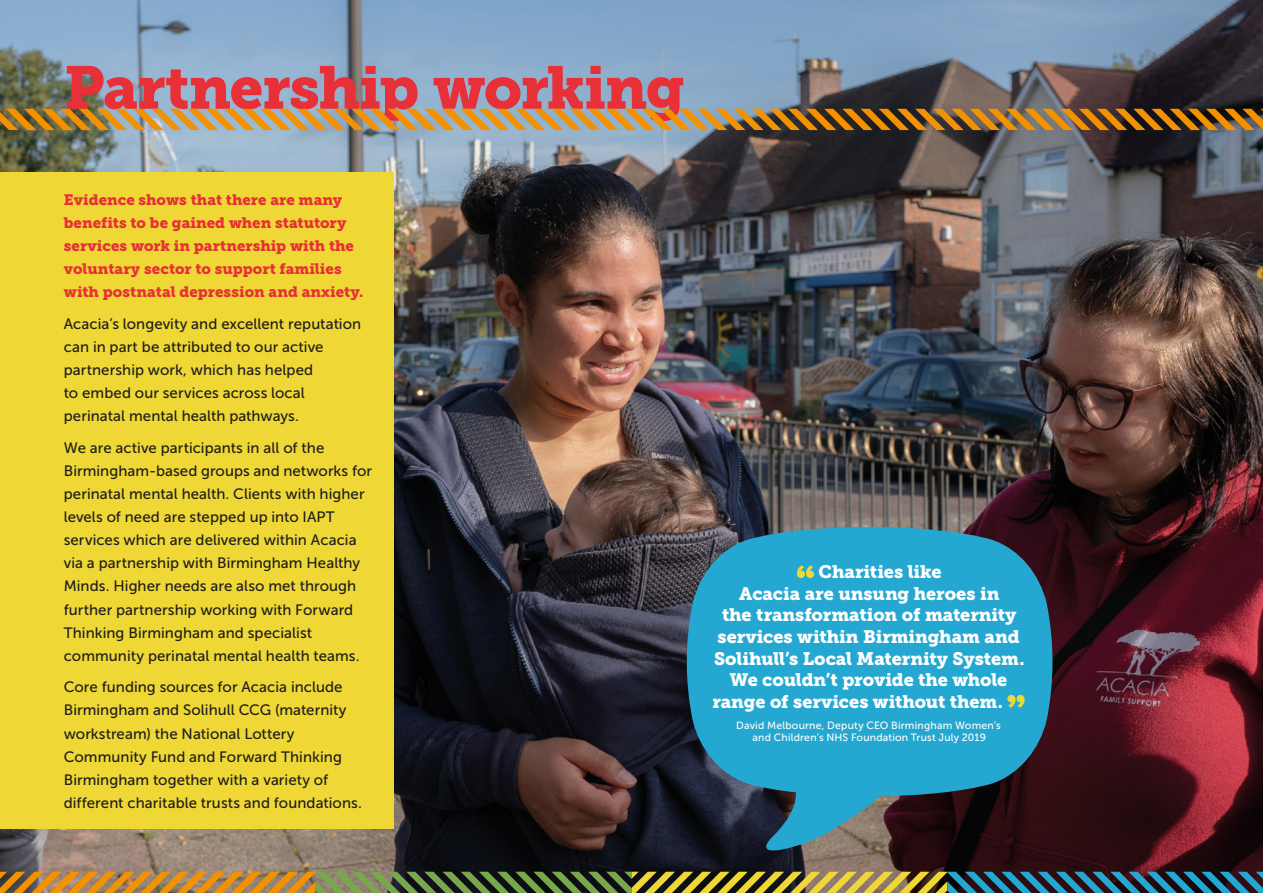
<style>
.page{position:relative;width:1263px;height:893px;background:#fff}
.page>*{position:absolute;margin:0;border:0;box-sizing:border-box;transform-origin:0 0}
.t1{font:60px "Museo Slab 900";letter-spacing:-.025em;color:#e73037}
.t2{font:18px "Museo Slab 900";letter-spacing:-.005em;color:#fff}
.t3{font:15px/23.1px "Museo Sans 500";letter-spacing:.005em;color:#1d1d1b}
.t4{font:15px/23.1px "Museo Slab 900";letter-spacing:.005em;color:#e73037}
.t5{font:10.5px/12.6px "Museo Sans 500";letter-spacing:.02em;color:#fff;text-align:center}
</style>
<div class="page">
<img style="left:0;top:0;width:1263px;height:872px">
<svg style="left:0;top:872px;width:1263px;height:21px;background:#737345"></svg>
<svg style="left:0;top:109px;width:1263px;height:21px;background:#ae8442"></svg>
<div style="left:0;top:173px;width:393px;height:656px;background:#efd736"></div>
<svg style="left:685px;top:523px;width:369px;height:340px;background:#2983a3"></svg>
<svg style="left:797px;top:565px;width:17px;height:13px"></svg>
<svg style="left:1007px;top:695px;width:18px;height:13px"></svg>
<h1 class="t1" style="left:64px;top:53px;width:623px">Partnership working</h1>
<p class="t4" style="left:64px;top:188px;width:301px">Evidence shows that there are many benefits to be gained when statutory services work in partnership with the voluntary sector to support families with postnatal depression and anxiety.</p>
<p class="t3" style="left:64px;top:312px;width:299px">Acacia’s longevity and excellent reputation can in part be attributed to our active partnership work, which has helped<br>to embed our services across local perinatal mental health pathways.</p>
<p class="t3" style="left:64px;top:436px;width:310px">We are active participants in all of the Birmingham-based groups and networks for perinatal mental health. Clients with higher levels of need are stepped up into IAPT services which are delivered within Acacia via a partnership with Birmingham Healthy Minds. Higher needs are also met through further partnership working with Forward Thinking Birmingham and specialist community perinatal mental health teams.</p>
<p class="t3" style="left:64px;top:676px;width:300px">Core funding sources for Acacia include Birmingham and Solihull CCG (maternity workstream) the National Lottery Community Fund and Forward Thinking Birmingham together with a variety of different charitable trusts and foundations.</p>
<p class="t2" style="left:819px;top:561px;width:125px">Charities like</p>
<p class="t2" style="left:739px;top:583px;width:262px">Acacia are unsung heroes in</p>
<p class="t2" style="left:722px;top:605px;width:296px">the transformation of maternity</p>
<p class="t2" style="left:717px;top:626px;width:304px">services within Birmingham and</p>
<p class="t2" style="left:714px;top:648px;width:312px">Solihull’s Local Maternity System.</p>
<p class="t2" style="left:730px;top:669px;width:279px">We couldn’t provide the whole</p>
<p class="t2" style="left:712px;top:691px;width:292px">range of services without them.</p>
<p class="t5" style="left:736px;top:719px;width:266px">David Melbourne, Deputy CEO Birmingham Women’s and Children’s NHS Foundation Trust July 2019</p>
</div>
